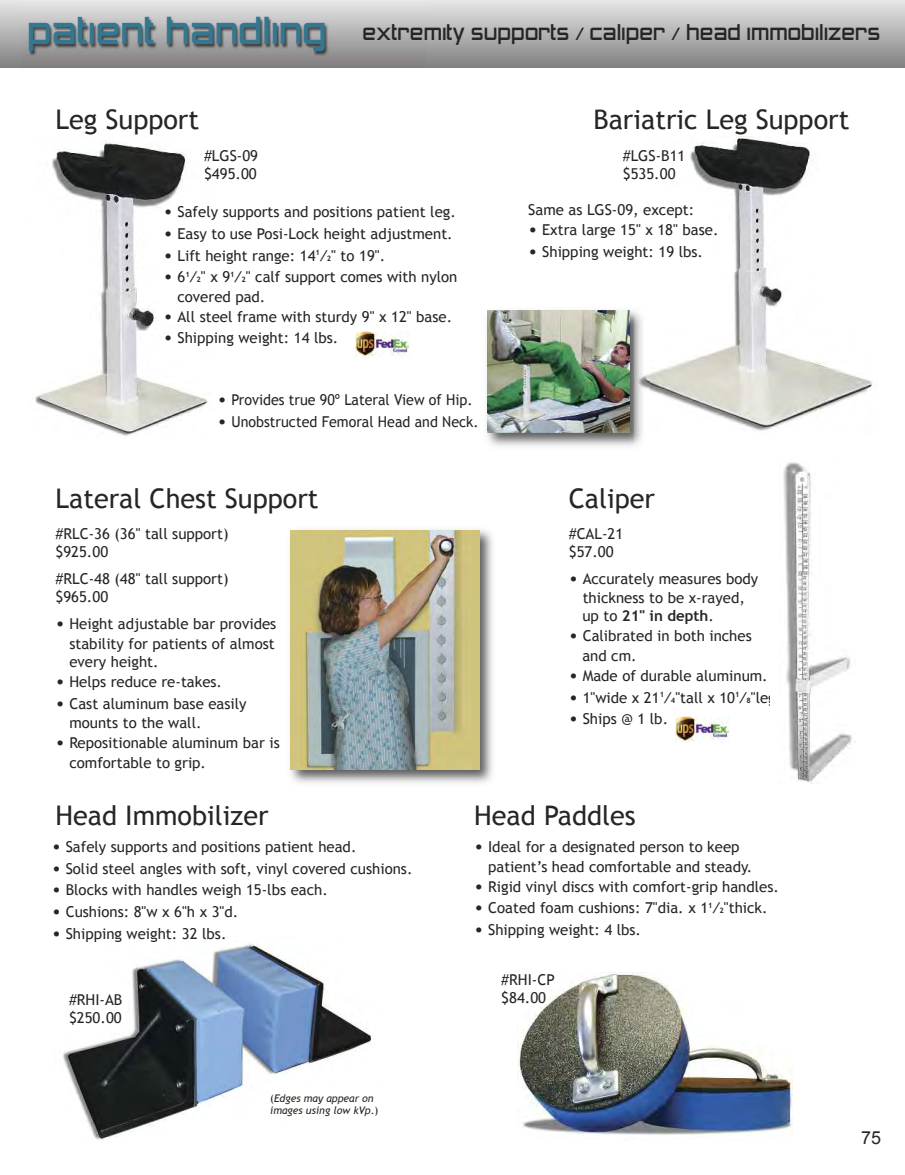
<style>
.page{position:relative;width:905px;height:1175px;background:#fff}
.page>*{position:absolute;margin:0;border:0;box-sizing:border-box;transform-origin:0 0}
.t1{font:36px "Zero Twos";color:#357790}
.t2{font:27px "Trebuchet MS";color:#272627}
.t3{font:21px "Zero Twos";color:#272627;scale:.95 1}
.t4{font:18px "Arial";color:#272627}
.t5{font:15px/18px "Trebuchet MS";color:#272627}
.t6{font:15px "Trebuchet MS";color:#272627;scale:.95 1}
.t7{font:700 15px "Trebuchet MS";color:#272627}
.t8{font:italic 10.5px/12.6px "Trebuchet MS";color:#272627}
.s1{font-size:18px}
.s2{font-weight:700}
.s3{font-weight:700;font-size:7.5px}
.s4{font-weight:400}
.s5{font-style:normal}
</style>
<div class="page">
<img style="left:517px;top:972px;width:275px;height:164px">
<div style="left:0;top:0;width:904px;height:68px;background:linear-gradient(to bottom,#e7e7e7,#828282)"></div>
<img style="left:21px;top:0;width:404px;height:68px">
<img style="left:35px;top:143px;width:175px;height:293px">
<img style="left:355px;top:331px;width:54px;height:26px">
<img style="left:63px;top:943px;width:309px;height:197px">
<img style="left:649px;top:136px;width:224px;height:295px">
<img style="left:675px;top:716px;width:54px;height:26px">
<img style="left:487px;top:310px;width:162px;height:136px">
<img style="left:488px;top:310px;width:141px;height:122px">
<img style="left:783px;top:462px;width:69px;height:321px">
<img style="left:290px;top:529px;width:203px;height:254px">
<img style="left:290px;top:530px;width:189px;height:240px">
<h1 class="t1" style="left:27px;top:10px;width:301px">patient handling</h1>
<h2 class="t2" style="left:56px;top:104px;width:145px">Leg Support</h2>
<h3 class="t3" style="left:362px;top:20px;width:546px">extremity supports / caliper / head immobilizers</h3>
<h2 class="t2" style="left:593px;top:104px;width:257px">Bariatric Leg Support</h2>
<p class="t5" style="left:204px;top:147px;width:56px">#LGS-09 $495.00</p>
<p class="t5" style="left:164px;top:203px;width:294px"><span class="s1">•</span> Safely supports and positions patient leg.</p>
<p class="t5" style="left:164px;top:225px;width:291px"><span class="s1">•</span> Easy to use Posi-Lock height adjustment.</p>
<p class="t5" style="left:164px;top:246px;width:223px"><span class="s1">•</span> Lift height range: 14<sup>1</sup><span class="s2">⁄</span><span class="s3">2</span>" to 19".</p>
<p class="t5" style="left:177px;top:267px;width:281px;line-height:19.4px;text-indent:-14px"><span class="s1">•</span> 6<sup>1</sup><span class="s2">⁄</span><span class="s3">2</span>" x 9<sup>1</sup><span class="s2">⁄</span><span class="s3">2</span>" calf support comes with nylon covered pad.</p>
<p class="t5" style="left:164px;top:307px;width:290px"><span class="s1">•</span> All steel frame with sturdy 9" x 12" base.</p>
<p class="t5" style="left:164px;top:329px;width:176px"><span class="s1">•</span> Shipping weight: 14 lbs.</p>
<p class="t6" style="left:218px;top:391px;width:270px"><span class="s1">•</span> Provides true 90º Lateral View of Hip.</p>
<p class="t6" style="left:218px;top:413px;width:276px"><span class="s1">•</span> Unobstructed Femoral Head and Neck.</p>
<h2 class="t2" style="left:56px;top:482px;width:264px">Lateral Chest Support</h2>
<p class="t5" style="left:56px;top:525px;width:174px">#RLC-36 (36" tall support) $925.00</p>
<p class="t5" style="left:56px;top:570px;width:174px">#RLC-48 (48" tall support) $965.00</p>
<p class="t5" style="left:56px;top:614px;width:222px;line-height:19.4px;text-align:right"><span class="s1">•</span> Height adjustable bar provides stability for patients of almost</p>
<p class="t5" style="left:69px;top:652px;width:91px">every height.</p>
<p class="t5" style="left:56px;top:672px;width:168px"><span class="s1">•</span> Helps reduce re-takes.</p>
<p class="t5" style="left:69px;top:693px;width:179px;line-height:19.4px;text-indent:-14px"><span class="s1">•</span> Cast aluminum base easily mounts to the wall.</p>
<p class="t5" style="left:69px;top:733px;width:212px;line-height:19.4px;text-indent:-14px"><span class="s1">•</span> Repositionable aluminum bar is comfortable to grip.</p>
<p class="t5" style="left:622px;top:147px;width:64px">#LGS-B11 $535.00</p>
<p class="t5" style="left:528px;top:201px;width:167px">Same as LGS-09, except:</p>
<p class="t5" style="left:528px;top:221px;width:192px"><span class="s1">•</span> Extra large 15" x 18" base.</p>
<p class="t5" style="left:528px;top:243px;width:176px"><span class="s1">•</span> Shipping weight: 19 lbs.</p>
<h2 class="t2" style="left:568px;top:482px;width:88px">Caliper</h2>
<p class="t5" style="left:568px;top:525px;width:56px">#CAL-21 $57.00</p>
<p class="t5" style="left:568px;top:568px;width:191px;line-height:19.4px;text-align:center"><span class="s1">•</span> Accurately measures body thickness to be x-rayed,</p>
<p class="t7" style="left:582px;top:607px;width:133px"><span class="s4">up to</span> 21" in depth<span class="s4">.</span></p>
<p class="t5" style="left:582px;top:626px;width:171px;line-height:19.4px;text-indent:-14px"><span class="s1">•</span> Calibrated in both inches and cm.</p>
<p class="t5" style="left:568px;top:666px;width:200px"><span class="s1">•</span> Made of durable aluminum.</p>
<p class="t5" style="left:568px;top:688px;width:214px"><span class="s1">•</span> 1"wide x 21<sup>1</sup><span class="s2">⁄</span><span class="s3">4</span>"tall x 10<sup>1</sup><span class="s2">⁄</span><span class="s3">8</span>"leg.</p>
<p class="t5" style="left:568px;top:709px;width:101px"><span class="s1">•</span> Ships @ 1 lb.</p>
<h2 class="t2" style="left:56px;top:799px;width:214px">Head Immobilizer</h2>
<h2 class="t2" style="left:474px;top:799px;width:163px">Head Paddles</h2>
<p class="t5" style="left:52px;top:837px;width:306px"><span class="s1">•</span> Safely supports and positions patient head.</p>
<p class="t5" style="left:52px;top:859px;width:362px"><span class="s1">•</span> Solid steel angles with soft, vinyl covered cushions.</p>
<p class="t5" style="left:52px;top:881px;width:277px"><span class="s1">•</span> Blocks with handles weigh 15-lbs each.</p>
<p class="t5" style="left:52px;top:902px;width:188px"><span class="s1">•</span> Cushions: 8"w x 6"h x 3"d.</p>
<p class="t5" style="left:52px;top:924px;width:176px"><span class="s1">•</span> Shipping weight: 32 lbs.</p>
<p class="t5" style="left:69px;top:990px;width:55px">#RHI-AB $250.00</p>
<p class="t8" style="left:270px;top:1091px;width:110px"><span class="s5">(</span>Edges may appear on images using low kVp<span class="s5">.)</span></p>
<p class="t5" style="left:488px;top:837px;width:266px;line-height:19.4px;text-indent:-14px"><span class="s1">•</span> Ideal for a designated person to keep patient’s head comfortable and steady.</p>
<p class="t5" style="left:474px;top:877px;width:306px"><span class="s1">•</span> Rigid vinyl discs with comfort-grip handles.</p>
<p class="t5" style="left:474px;top:899px;width:295px"><span class="s1">•</span> Coated foam cushions: 7"dia. x 1<sup>1</sup><span class="s2">⁄</span><span class="s3">2</span>"thick.</p>
<p class="t5" style="left:474px;top:920px;width:168px"><span class="s1">•</span> Shipping weight: 4 lbs.</p>
<p class="t5" style="left:501px;top:970px;width:55px">#RHI-CP $84.00</p>
<p class="t4" style="left:861px;top:1127px;width:22px">75</p>
</div>
